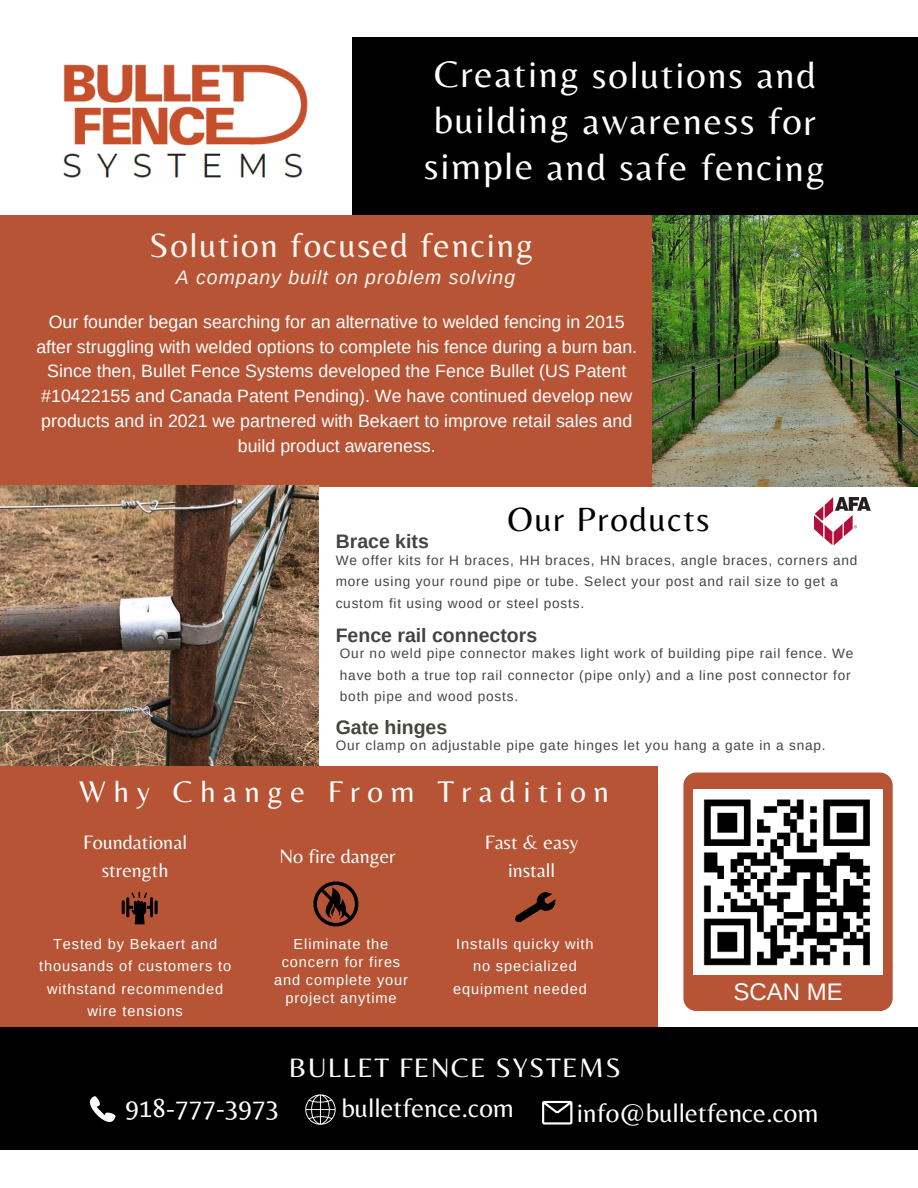
<style>
.page{position:relative;width:918px;height:1188px;background:#fff}
.page>*{position:absolute;margin:0;border:0;box-sizing:border-box;transform-origin:0 0}
.t1{font:38.55px/46.2px "Belleza";letter-spacing:.045em;color:#fff}
.t2{font:34.95px "Belleza";letter-spacing:.05em;color:#fff6f0}
.t3{font:34.95px "Belleza";letter-spacing:.05em;color:#000}
.t4{font:31.2px "Belleza";letter-spacing:.24em;color:#fff}
.t5{font:27.75px "Belleza";letter-spacing:.05em;color:#fff}
.t6{font:27.15px "Belleza";color:#fff}
.t7{font:24px "Arimo";color:#fff}
.t8{font:20.25px/28.2px "Belleza";color:#fff;text-align:center}
.t9{font:700 19.5px "Arimo";color:#444440}
.t10{font:italic 19.5px "Arimo";letter-spacing:.05em;color:#fff6f0}
.t11{font:17.85px/24.8px "Arimo";color:#fff;text-align:center}
.t12{font:14.55px/22.5px "Arimo";letter-spacing:.06em;color:#fff;text-align:center}
.t13{font:13.65px/21.3px "Arimo";letter-spacing:.06em;color:#444440}
</style>
<div class="page">
<div style="left:352px;top:37px;width:566px;height:182px;background:#000"></div>
<div style="left:0;top:216px;width:668px;height:271px;background:#b65435"></div>
<div style="left:0;top:766px;width:918px;height:261px;background:#b65435"></div>
<div style="left:658px;top:741px;width:260px;height:326px;background:#fff"></div>
<div style="left:0;top:1027px;width:918px;height:123px;background:#000"></div>
<img style="left:63px;top:64px;width:245px;height:114px">
<svg style="left:90px;top:1096px;width:26px;height:26px"></svg>
<svg style="left:305px;top:1094px;width:31px;height:31px"></svg>
<svg style="left:542px;top:1101px;width:30px;height:24px"></svg>
<svg style="left:122px;top:892px;width:36px;height:32px"></svg>
<svg style="left:515px;top:892px;width:41px;height:31px"></svg>
<img style="left:653px;top:216px;width:265px;height:271px">
<img style="left:815px;top:497px;width:56px;height:49px">
<img style="left:0;top:485px;width:318px;height:281px">
<div style="left:683px;top:773px;width:210px;height:238px;background:#b65435;border-radius:13px"></div>
<img style="left:694px;top:789px;width:189px;height:186px">
<svg style="left:313px;top:881px;width:45px;height:45px"></svg>
<p class="t1" style="left:424px;top:51px;width:403px">Creating solutions and building awareness for simple and safe fencing</p>
<p class="t2" style="left:149px;top:225px;width:386px">Solution focused fencing</p>
<p class="t10" style="left:176px;top:266px;width:341px">A company built on problem solving</p>
<p class="t11" style="left:36px;top:309px;width:602px">Our founder began searching for an alternative to welded fencing in 2015 after struggling with welded options to complete his fence during a burn ban.<br>Since then, Bullet Fence Systems developed the Fence Bullet (US Patent #10422155 and Canada Patent Pending). We have continued develop new products and in 2021 we partnered with Bekaert to improve retail sales and build product awareness.</p>
<p class="t3" style="left:508px;top:498px;width:204px">Our Products</p>
<p class="t9" style="left:336px;top:531px;width:95px">Brace kits</p>
<p class="t13" style="left:336px;top:550px;width:523px">We offer kits for H braces, HH braces, HN braces, angle braces, corners and more using your round pipe or tube. Select your post and rail size to get a custom fit using wood or steel posts.</p>
<p class="t9" style="left:336px;top:624px;width:203px">Fence rail connectors</p>
<p class="t13" style="left:340px;top:643px;width:515px">Our no weld pipe connector makes light work of building pipe rail fence. We have both a true top rail connector (pipe only) and a line post connector for both pipe and wood posts.</p>
<p class="t9" style="left:336px;top:716px;width:113px">Gate hinges</p>
<p class="t13" style="left:336px;top:735px;width:492px">Our clamp on adjustable pipe gate hinges let you hang a gate in a snap.</p>
<p class="t4" style="left:79px;top:773px;width:531px">Why Change From Tradition</p>
<p class="t8" style="left:83px;top:828px;width:105px">Foundational strength</p>
<p class="t8" style="left:485px;top:828px;width:95px">Fast &amp; easy install</p>
<p class="t8" style="left:279px;top:842px;width:118px">No fire danger</p>
<p class="t12" style="left:39px;top:932px;width:193px">Tested by Bekaert and thousands of customers to withstand recommended wire tensions</p>
<p class="t12" style="left:274px;top:935px;width:135px;line-height:18px">Eliminate the concern for fires and complete your project anytime</p>
<p class="t12" style="left:453px;top:932px;width:142px">Installs quicky with no specialized equipment needed</p>
<p class="t5" style="left:289px;top:1051px;width:334px">BULLET FENCE SYSTEMS</p>
<p class="t7" style="left:734px;top:979px;width:111px">SCAN ME</p>
<p class="t6" style="left:125px;top:1092px;width:155px">918-777-3973</p>
<p class="t6" style="left:341px;top:1092px;width:174px">bulletfence.com</p>
<p class="t6" style="left:577px;top:1096px;width:243px">info@bulletfence.com</p>
</div>
